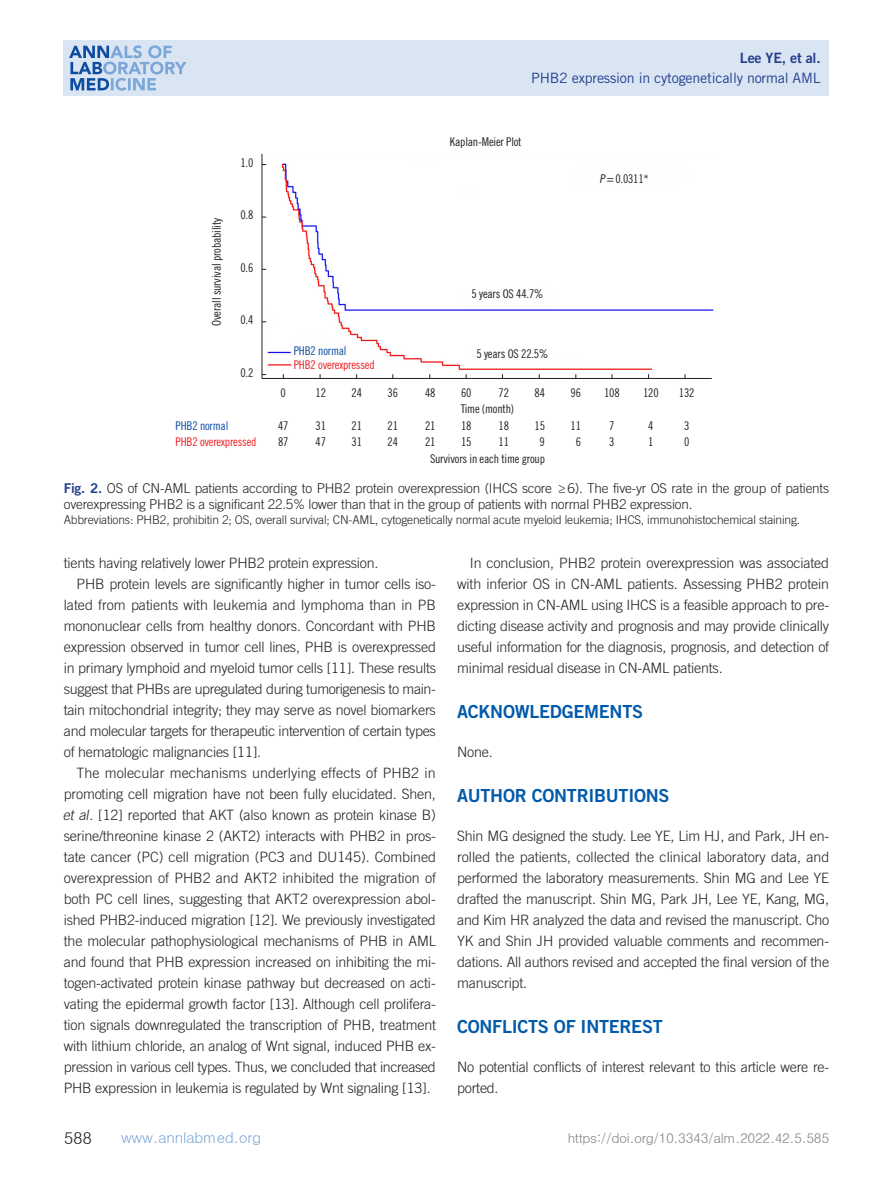
<style>
.page{position:relative;width:893px;height:1191px;background:#fff}
.page>*{position:absolute;margin:0;border:0;box-sizing:border-box;transform-origin:0 0}
.본문대제목{font:18px "Trade Gothic LT Std Bd 2";letter-spacing:-.015em;color:#015aaa}
.t1{font:16.5px "Dotum";color:#231f20}
.t2{font:15px "Dotum";letter-spacing:-.02em;color:#7ca7d8}
.본문{font:300 14.25px/21px "Trade Gothic LT Std";letter-spacing:-.015em;color:#231f20;text-align:justify}
.본문_0{font:300 14.25px/21px "Trade Gothic LT Std";letter-spacing:-.015em;color:#231f20;text-align:justify}
.t3{font:14.25px "Trade Gothic LT Std";letter-spacing:-.015em;color:#253f8e}
.t4{font:14.25px "Trade Gothic LT Std Bd 2";letter-spacing:-.015em;color:#253f8e}
.표제목_그림설명{font:300 13.5px/16.2px "Trade Gothic LT Std";letter-spacing:-.015em;color:#231f20}
.t5{font:13.5px "Dotum";letter-spacing:-.03em;color:#808285}
.그림지문_8pt{font:12px "Trade Gothic LT Std Cn 18";letter-spacing:-.015em;color:#231f20}
.표_그림_주석{font:300 12px "Trade Gothic LT Std";letter-spacing:-.015em;color:#231f20}
.그림지문_8pt-2{font:12px "Trade Gothic LT Std Cn 18";letter-spacing:-.015em;color:#ee1d23}
.그림지문_8pt-3{font:12px "Trade Gothic LT Std Cn 18";letter-spacing:-.015em;color:#0d4da1}
.s1{font-style:italic}
.s2{font-family:"Trade Gothic LT Std Bd 2";font-weight:400;color:#253f8e}
</style>
<div class="page">
<div style="left:64px;top:40px;width:765px;height:56px;background:#dae5f4"></div>
<svg style="left:69px;top:45px;width:118px;height:46px"></svg>
<img style="left:268px;top:163px;width:446px;height:207px">
<hr style="left:262px;top:154px;width:1px;height:224px;background:#231f20">
<hr style="left:262px;top:378px;width:450px;height:1px;background:#231f20">
<p class="그림지문_8pt" style="left:209px;top:326px;width:109px;rotate:-90deg">Overall survival probability</p>
<p class="그림지문_8pt" style="left:240px;top:155px;width:14px">1.0</p>
<p class="그림지문_8pt" style="left:240px;top:208px;width:14px">0.8</p>
<p class="그림지문_8pt" style="left:240px;top:260px;width:14px">0.6</p>
<p class="그림지문_8pt" style="left:240px;top:313px;width:14px">0.4</p>
<p class="그림지문_8pt" style="left:240px;top:365px;width:14px">0.2</p>
<p class="그림지문_8pt-3" style="left:176px;top:418px;width:54px">PHB2 normal</p>
<p class="그림지문_8pt-2" style="left:176px;top:435px;width:82px">PHB2 overexpressed</p>
<p class="t4" style="left:740px;top:49px;width:82px">Lee YE, et al.</p>
<p class="t3" style="left:531px;top:69px;width:291px">PHB2 expression in cytogenetically normal AML</p>
<p class="그림지문_8pt" style="left:450px;top:135px;width:73px">Kaplan-Meier Plot</p>
<p class="그림지문_8pt" style="left:599px;top:171px;width:51px"><span class="s1">P</span>=0.0311*</p>
<p class="그림지문_8pt" style="left:472px;top:286px;width:73px">5 years OS 44.7%</p>
<p class="그림지문_8pt-3" style="left:294px;top:343px;width:54px">PHB2 normal</p>
<p class="그림지문_8pt" style="left:476px;top:347px;width:73px">5 years OS 22.5%</p>
<p class="그림지문_8pt-2" style="left:294px;top:358px;width:82px">PHB2 overexpressed</p>
<p class="그림지문_8pt" style="left:281px;top:385px;width:7px">0</p>
<p class="그림지문_8pt" style="left:316px;top:385px;width:12px">12</p>
<p class="그림지문_8pt" style="left:352px;top:385px;width:12px">24</p>
<p class="그림지문_8pt" style="left:388px;top:385px;width:12px">36</p>
<p class="그림지문_8pt" style="left:425px;top:385px;width:12px">48</p>
<p class="그림지문_8pt" style="left:461px;top:385px;width:12px">60</p>
<p class="그림지문_8pt" style="left:499px;top:385px;width:12px">72</p>
<p class="그림지문_8pt" style="left:535px;top:385px;width:12px">84</p>
<p class="그림지문_8pt" style="left:571px;top:385px;width:12px">96</p>
<p class="그림지문_8pt" style="left:604px;top:385px;width:17px">108</p>
<p class="그림지문_8pt" style="left:643px;top:385px;width:17px">120</p>
<p class="그림지문_8pt" style="left:679px;top:385px;width:17px">132</p>
<p class="그림지문_8pt" style="left:461px;top:402px;width:55px">Time (month)</p>
<p class="그림지문_8pt" style="left:278px;top:418px;width:12px">47</p>
<p class="그림지문_8pt" style="left:316px;top:418px;width:12px">31</p>
<p class="그림지문_8pt" style="left:352px;top:418px;width:12px">21</p>
<p class="그림지문_8pt" style="left:388px;top:418px;width:12px">21</p>
<p class="그림지문_8pt" style="left:425px;top:418px;width:12px">21</p>
<p class="그림지문_8pt" style="left:461px;top:418px;width:12px">18</p>
<p class="그림지문_8pt" style="left:499px;top:418px;width:12px">18</p>
<p class="그림지문_8pt" style="left:535px;top:418px;width:12px">15</p>
<p class="그림지문_8pt" style="left:571px;top:418px;width:12px">11</p>
<p class="그림지문_8pt" style="left:609px;top:418px;width:7px">7</p>
<p class="그림지문_8pt" style="left:648px;top:418px;width:7px">4</p>
<p class="그림지문_8pt" style="left:684px;top:418px;width:7px">3</p>
<p class="그림지문_8pt" style="left:278px;top:435px;width:12px">87</p>
<p class="그림지문_8pt" style="left:316px;top:435px;width:12px">47</p>
<p class="그림지문_8pt" style="left:352px;top:435px;width:12px">31</p>
<p class="그림지문_8pt" style="left:388px;top:435px;width:12px">24</p>
<p class="그림지문_8pt" style="left:425px;top:435px;width:12px">21</p>
<p class="그림지문_8pt" style="left:461px;top:435px;width:12px">15</p>
<p class="그림지문_8pt" style="left:499px;top:435px;width:12px">11</p>
<p class="그림지문_8pt" style="left:540px;top:435px;width:7px">9</p>
<p class="그림지문_8pt" style="left:576px;top:435px;width:7px">6</p>
<p class="그림지문_8pt" style="left:609px;top:435px;width:7px">3</p>
<p class="그림지문_8pt" style="left:648px;top:435px;width:7px">1</p>
<p class="그림지문_8pt" style="left:684px;top:435px;width:7px">0</p>
<p class="그림지문_8pt" style="left:430px;top:451px;width:117px">Survivors in each time group</p>
<p class="표제목_그림설명" style="left:64px;top:480px;width:767px"><span class="s2">Fig. 2.</span> OS of CN-AML patients according to PHB2 protein overexpression (IHCS score ≥6). The five-yr OS rate in the group of patients overexpressing PHB2 is a significant 22.5% lower than that in the group of patients with normal PHB2 expression.</p>
<p class="표_그림_주석" style="left:64px;top:513px;width:738px">Abbreviations: PHB2, prohibitin 2; OS, overall survival; CN-AML, cytogenetically normal acute myeloid leukemia; IHCS, immunohistochemical staining.</p>
<p class="본문" style="left:64px;top:552px;width:316px">tients having relatively lower PHB2 protein expression.</p>
<p class="본문" style="left:64px;top:573px;width:374px;text-indent:13px">PHB protein levels are significantly higher in tumor cells iso&shy;lated from patients with leukemia and lymphoma than in PB mononuclear cells from healthy donors. Concordant with PHB expression observed in tumor cell lines, PHB is overexpressed in primary lymphoid and myeloid tumor cells [11]. These results suggest that PHBs are upregulated during tumorigenesis to main&shy;tain mitochondrial integrity; they may serve as novel biomarkers and molecular targets for therapeutic intervention of certain types of hematologic malignancies [11].</p>
<p class="본문" style="left:63px;top:762px;width:375px;text-indent:14px">The molecular mechanisms underlying effects of PHB2 in promoting cell migration have not been fully elucidated. Shen, <span class="s1">et al</span>. [12] reported that AKT (also known as protein kinase B) serine/threonine kinase 2 (AKT2) interacts with PHB2 in pros&shy;tate cancer (PC) cell migration (PC3 and DU145). Combined overexpression of PHB2 and AKT2 inhibited the migration of both PC cell lines, suggesting that AKT2 overexpression abol&shy;ished PHB2-induced migration [12]. We previously investigated the molecular pathophysiological mechanisms of PHB in AML and found that PHB expression increased on inhibiting the mi&shy;togen-activated protein kinase pathway but decreased on acti&shy;vating the epidermal growth factor [13]. Although cell prolifera&shy;tion signals downregulated the transcription of PHB, treatment with lithium chloride, an analog of Wnt signal, induced PHB ex&shy;pression in various cell types. Thus, we concluded that increased PHB expression in leukemia is regulated by Wnt signaling [13].</p>
<p class="본문" style="left:457px;top:552px;width:374px;text-indent:13px">In conclusion, PHB2 protein overexpression was associated with inferior OS in CN-AML patients. Assessing PHB2 protein expression in CN-AML using IHCS is a feasible approach to pre&shy;dicting disease activity and prognosis and may provide clinically useful information for the diagnosis, prognosis, and detection of minimal residual disease in CN-AML patients.</p>
<p class="본문대제목" style="left:457px;top:700px;width:187px">ACKNOWLEDGEMENTS</p>
<p class="본문_0" style="left:457px;top:741px;width:37px">None.</p>
<p class="본문대제목" style="left:457px;top:784px;width:214px">AUTHOR CONTRIBUTIONS</p>
<p class="본문_0" style="left:457px;top:825px;width:374px">Shin MG designed the study. Lee YE, Lim HJ, and Park, JH en&shy;rolled the patients, collected the clinical laboratory data, and performed the laboratory measurements. Shin MG and Lee YE drafted the manuscript. Shin MG, Park JH, Lee YE, Kang, MG, and Kim HR analyzed the data and revised the manuscript. Cho YK and Shin JH provided valuable comments and recommen&shy;dations. All authors revised and accepted the final version of the manuscript.</p>
<p class="본문대제목" style="left:457px;top:1015px;width:207px">CONFLICTS OF INTEREST</p>
<p class="본문_0" style="left:457px;top:1056px;width:374px">No potential conflicts of interest relevant to this article were re&shy;ported.</p>
<p class="t1" style="left:64px;top:1129px;width:30px">588</p>
<p class="t2" style="left:121px;top:1130px;width:142px">www.annlabmed.org</p>
<p class="t5" style="left:568px;top:1131px;width:263px">https://doi.org/10.3343/alm.2022.42.5.585</p>
</div>
